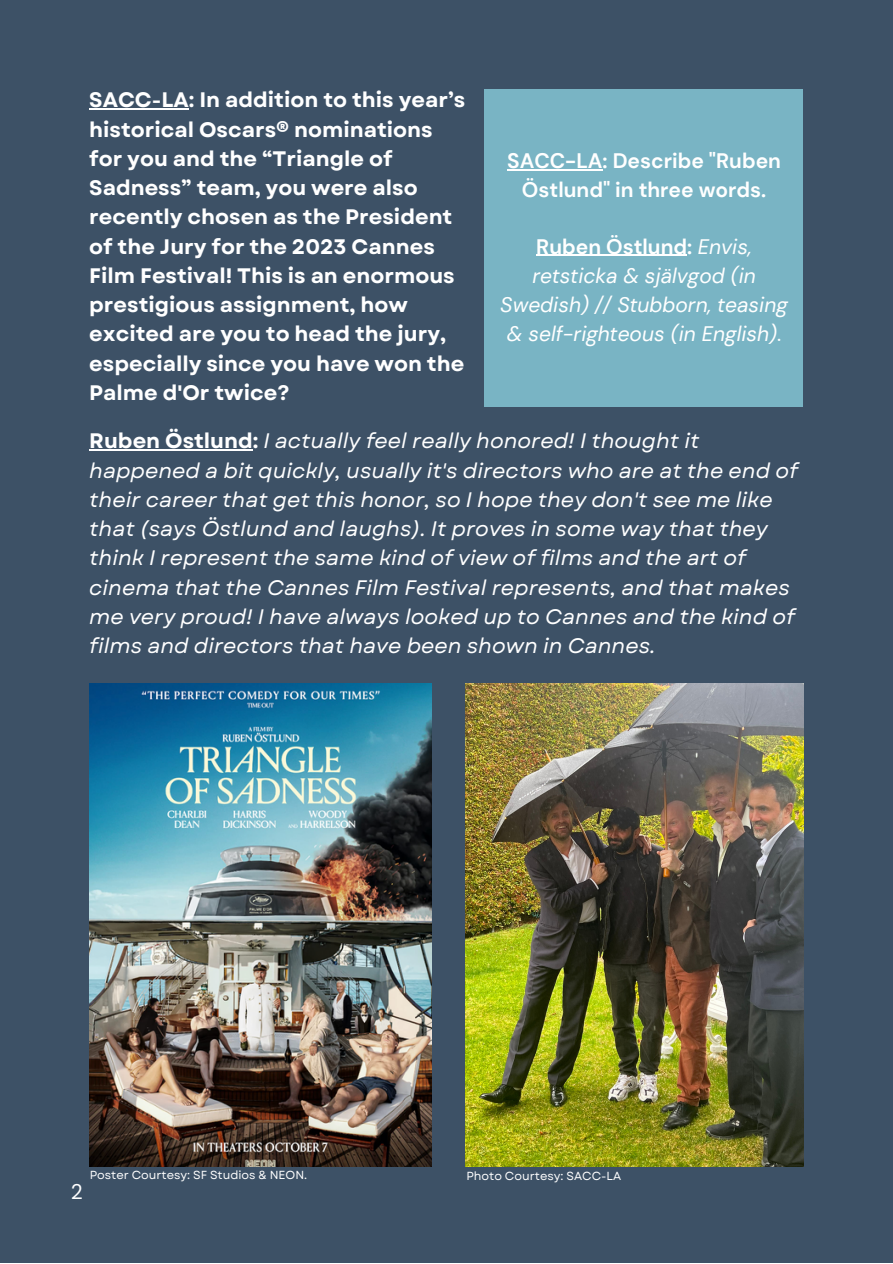
<style>
.page{position:relative;width:893px;height:1264px;background:#fff}
.page>*{position:absolute;margin:0;border:0;box-sizing:border-box;transform-origin:0 0}
.t1{font:italic 21px/29.2px "Garet";color:#fff}
.t2{font:700 21px/29.2px "Garet";color:#fff}
.t3{font:italic 21px/29.2px "DM Sans";color:#fff;text-align:center}
.t4{font:700 21px/29.2px "DM Sans";color:#fff;text-align:center}
.t5{font:21px "DM Sans";color:#fff}
.t6{font:11.7px "Garet";color:#fff}
.s1{font-weight:700;font-style:normal}
.s2{font-style:normal}
</style>
<div class="page">
<div style="left:0;top:0;width:892px;height:1262px;background:#3d5166"></div>
<img style="left:465px;top:683px;width:338px;height:483px">
<img style="left:89px;top:683px;width:342px;height:483px">
<div style="left:484px;top:89px;width:318px;height:317px;background:#79b4c4"></div>
<hr style="left:89px;top:449px;width:164px;height:1px;background:#fff">
<hr style="left:89px;top:108px;width:100px;height:2px;background:#fff">
<hr style="left:507px;top:169px;width:95px;height:1px;background:#fff">
<hr style="left:536px;top:255px;width:151px;height:1px;background:#fff">
<p class="t2" style="left:89px;top:85px;width:377px">SACC-LA: In addition to this year’s historical Oscars® nominations for you and the “Triangle of<br>Sadness” team, you were also recently chosen as the President of the Jury for the 2023 Cannes<br>Film Festival! This is an enormous prestigious assignment, how excited are you to head the jury, especially since you have won the<br>Palme d'Or twice?</p>
<p class="t4" style="left:507px;top:146px;width:275px">SACC-LA: Describe "Ruben<br>Östlund" in three words.</p>
<p class="t3" style="left:500px;top:232px;width:289px"><span class="s1">Ruben Östlund:</span> Envis, retsticka &amp; självgod (in<br>Swedish) // Stubborn, teasing &amp; self-righteous (in English)<span class="s2">.</span></p>
<p class="t1" style="left:89px;top:426px;width:710px"><span class="s1">Ruben Östlund:</span> I actually feel really honored! I thought it happened a bit quickly, usually it's directors who are at the end of their career that get this honor, so I hope they don't see me like that (says Östlund and laughs). It proves in some way that they think I represent the same kind of view of films and the art of cinema that the Cannes Film Festival represents, and that makes me very proud! I have always looked up to Cannes and the kind of films and directors that have been shown in Cannes.</p>
<p class="t5" style="left:71px;top:1177px;width:14px">2</p>
<p class="t6" style="left:90px;top:1166px;width:219px">Poster Courtesy: SF Studios &amp; NEON.</p>
<p class="t6" style="left:466px;top:1167px;width:156px">Photo Courtesy: SACC-LA</p>
</div>
